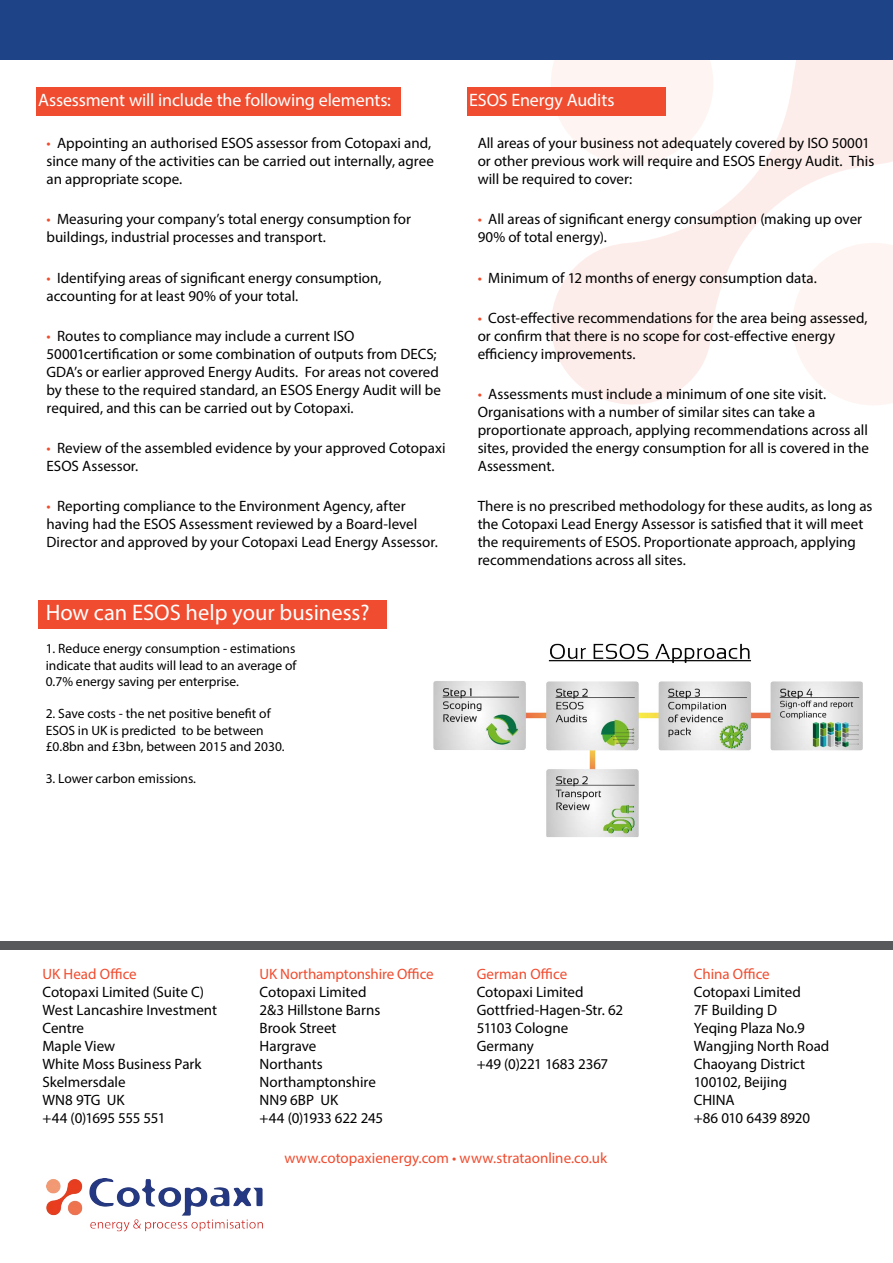
<style>
.page{position:relative;width:893px;height:1263px;background:#fff}
.page>*{position:absolute;margin:0;border:0;box-sizing:border-box;transform-origin:0 0}
.t1{font:22.5px "Myriad Pro";color:#fff}
.t2{font:18px "Myriad Pro";letter-spacing:-.005em;color:#fff}
.t3{font:15px/18px "Myriad Pro";color:#000}
.t4{font:15px "Myriad Pro";color:#f04c2f}
.t5{font:13.5px/16.2px "Myriad Pro";color:#000;text-align:justify}
.s1{color:#f04c2c}
</style>
<div class="page">
<svg style="left:551px;top:60px;width:342px;height:345px;fill:#fef4f1"></svg>
<div style="left:0;top:0;width:893px;height:60px;background:#1f4387"></div>
<div style="left:37px;top:88px;width:364px;height:28px;background:#f04c2f"></div>
<div style="left:468px;top:88px;width:198px;height:28px;background:#f04c2f"></div>
<div style="left:38px;top:600px;width:349px;height:28px;background:#f04c2f"></div>
<img style="left:433px;top:643px;width:430px;height:194px">
<div style="left:0;top:941px;width:893px;height:9px;background:#58595b"></div>
<img style="left:47px;top:1178px;width:216px;height:54px">
<p class="t2" style="left:38px;top:89px;width:354px">Assessment will include the following elements:</p>
<p class="t3" style="left:47px;top:134px;width:389px"><span class="s1">•</span> Appointing an authorised ESOS assessor from Cotopaxi and, since many of the activities can be carried out internally, agree an appropriate scope.</p>
<p class="t3" style="left:47px;top:210px;width:366px"><span class="s1">•</span> Measuring your company’s total energy consumption for buildings, industrial processes and transport.</p>
<p class="t3" style="left:47px;top:268px;width:337px"><span class="s1">•</span> Identifying areas of significant energy consumption, accounting for at least 90% of your total.</p>
<p class="t3" style="left:47px;top:327px;width:396px"><span class="s1">•</span> Routes to compliance may include a current ISO 50001certification or some combination of outputs from DECS; GDA’s or earlier approved Energy Audits. For areas not covered by these to the required standard, an ESOS Energy Audit will be required, and this can be carried out by Cotopaxi.</p>
<p class="t3" style="left:47px;top:439px;width:401px"><span class="s1">•</span> Review of the assembled evidence by your approved Cotopaxi<br>ESOS Assessor.</p>
<p class="t3" style="left:47px;top:497px;width:393px"><span class="s1">•</span> Reporting compliance to the Environment Agency, after having had the ESOS Assessment reviewed by a Board-level<br>Director and approved by your Cotopaxi Lead Energy Assessor.</p>
<h1 class="t1" style="left:46px;top:598px;width:325px">How can ESOS help your business?</h1>
<p class="t5" style="left:46px;top:641px;width:252px">1. Reduce energy consumption - estimations indicate that audits will lead to an average of 0.7% energy saving per enterprise.</p>
<p class="t5" style="left:46px;top:705px;width:241px;text-align:left">2. Save costs - the net positive benefit of<br>ESOS in UK is predicted to be between £0.8bn and £3bn, between 2015 and 2030.</p>
<p class="t5" style="left:46px;top:770px;width:152px">3. Lower carbon emissions.</p>
<p class="t2" style="left:469px;top:89px;width:147px">ESOS Energy Audits</p>
<p class="t3" style="left:478px;top:134px;width:398px">All areas of your business not adequately covered by ISO 50001 or other previous work will require and ESOS Energy Audit. This will be required to cover:</p>
<p class="t3" style="left:478px;top:210px;width:386px"><span class="s1">•</span> All areas of significant energy consumption (making up over<br>90% of total energy).</p>
<p class="t3" style="left:478px;top:268px;width:341px"><span class="s1">•</span> Minimum of 12 months of energy consumption data.</p>
<p class="t3" style="left:478px;top:309px;width:391px"><span class="s1">•</span> Cost-effective recommendations for the area being assessed, or confirm that there is no scope for cost-effective energy efficiency improvements.</p>
<p class="t3" style="left:478px;top:385px;width:393px"><span class="s1">•</span> Assessments must include a minimum of one site visit.<br>Organisations with a number of similar sites can take a proportionate approach, applying recommendations across all sites, provided the energy consumption for all is covered in the Assessment.</p>
<p class="t3" style="left:478px;top:497px;width:396px">There is no prescribed methodology for these audits, as long as the Cotopaxi Lead Energy Assessor is satisfied that it will meet the requirements of ESOS. Proportionate approach, applying recommendations across all sites.</p>
<p class="t4" style="left:43px;top:965px;width:96px">UK Head Office</p>
<p class="t3" style="left:43px;top:983px;width:176px">Cotopaxi Limited (Suite C)<br>West Lancashire Investment<br>Centre<br>Maple View<br>White Moss Business Park<br>Skelmersdale<br>WN8 9TG UK<br>+44 (0)1695 555 551</p>
<p class="t4" style="left:260px;top:965px;width:175px">UK Northamptonshire Office</p>
<p class="t3" style="left:260px;top:983px;width:125px">Cotopaxi Limited<br>2&amp;3 Hillstone Barns<br>Brook Street<br>Hargrave<br>Northants<br>Northamptonshire<br>NN9 6BP UK<br>+44 (0)1933 622 245</p>
<p class="t4" style="left:477px;top:965px;width:92px">German Office</p>
<p class="t3" style="left:477px;top:983px;width:148px">Cotopaxi Limited<br>Gottfried-Hagen-Str. 62<br>51103 Cologne<br>Germany<br>+49 (0)221 1683 2367</p>
<p class="t4" style="left:694px;top:965px;width:77px">China Office</p>
<p class="t3" style="left:694px;top:983px;width:137px">Cotopaxi Limited<br>7F Building D<br>Yeqing Plaza No.9<br>Wangjing North Road<br>Chaoyang District<br>100102, Beijing<br>CHINA<br>+86 010 6439 8920</p>
<p class="t4" style="left:284px;top:1149px;width:324px">www.cotopaxienergy.com • www.strataonline.co.uk</p>
</div>
